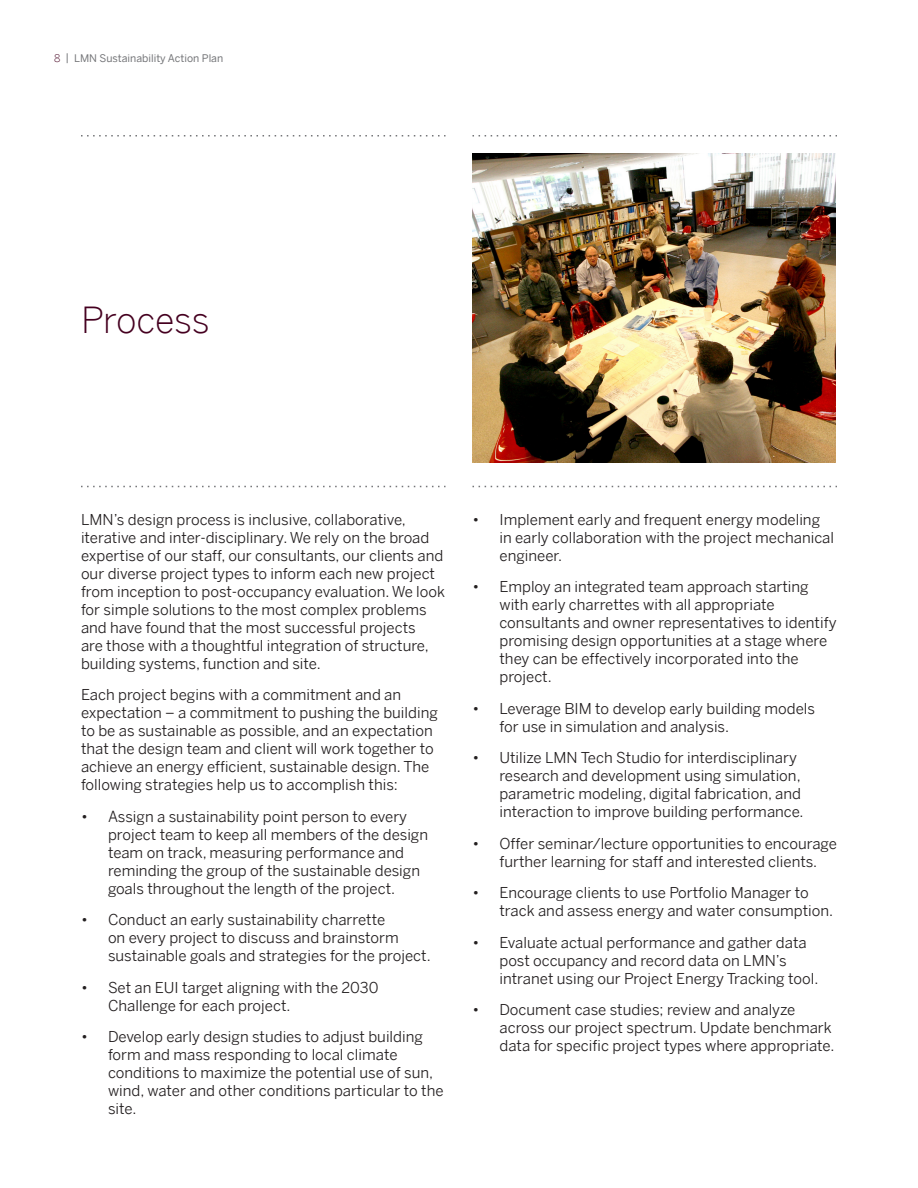
<style>
.page{position:relative;width:918px;height:1188px;background:#fff}
.page>*{position:absolute;margin:0;border:0;box-sizing:border-box;transform-origin:0 0}
.t1{font:300 36px "Benton Sans";letter-spacing:-.01em;color:#450020}
.t2{font:15px/18px "Benton Sans";color:#231f20}
.t3{font:10.5px "Benton Sans";color:#757679}
.s1{font-weight:300;color:#450020}
</style>
<div class="page">
<svg style="left:81px;top:486px;width:365px;height:1px"></svg>
<svg style="left:472px;top:486px;width:365px;height:1px"></svg>
<svg style="left:81px;top:135px;width:365px;height:1px"></svg>
<svg style="left:472px;top:135px;width:365px;height:1px"></svg>
<img style="left:472px;top:153px;width:364px;height:309px">
<p class="t3" style="left:54px;top:51px;width:171px"><span class="s1">8</span> | LMN Sustainability Action Plan</p>
<p class="t1" style="left:81px;top:299px;width:130px">Process</p>
<p class="t2" style="left:81px;top:510px;width:366px">LMN’s design process is inclusive, collaborative, iterative and inter-disciplinary. We rely on the broad expertise of our staff, our consultants, our clients and our diverse project types to inform each new project from inception to post-occupancy evaluation. We look for simple solutions to the most complex problems and have found that the most successful projects<br>are those with a thoughtful integration of structure, building systems, function and site.</p>
<p class="t2" style="left:81px;top:686px;width:358px">Each project begins with a commitment and an expectation – a commitment to pushing the building to be as sustainable as possible, and an expectation that the design team and client will work together to achieve an energy efficient, sustainable design. The following strategies help us to accomplish this:</p>
<p class="t2" style="left:108px;top:807px;width:322px;text-indent:-27px">• Assign a sustainability point person to every project team to keep all members of the design team on track, measuring performance and reminding the group of the sustainable design goals throughout the length of the project.</p>
<p class="t2" style="left:108px;top:911px;width:324px;text-indent:-27px">• Conduct an early sustainability charrette<br>on every project to discuss and brainstorm sustainable goals and strategies for the project.</p>
<p class="t2" style="left:108px;top:978px;width:272px;text-indent:-27px">• Set an EUI target aligning with the 2030<br>Challenge for each project.</p>
<p class="t2" style="left:108px;top:1028px;width:337px;text-indent:-27px">• Develop early design studies to adjust building form and mass responding to local climate conditions to maximize the potential use of sun, wind, water and other conditions particular to the site.</p>
<p class="t2" style="left:500px;top:510px;width:336px;text-indent:-27px">• Implement early and frequent energy modeling in early collaboration with the project mechanical engineer.</p>
<p class="t2" style="left:500px;top:578px;width:339px;text-indent:-27px">• Employ an integrated team approach starting with early charrettes with all appropriate consultants and owner representatives to identify promising design opportunities at a stage where they can be effectively incorporated into the project.</p>
<p class="t2" style="left:500px;top:699px;width:317px;text-indent:-27px">• Leverage BIM to develop early building models for use in simulation and analysis.</p>
<p class="t2" style="left:500px;top:749px;width:306px;text-indent:-27px">• Utilize LMN Tech Studio for interdisciplinary research and development using simulation, parametric modeling, digital fabrication, and interaction to improve building performance.</p>
<p class="t2" style="left:472px;top:834px;width:366px;text-align:center">• Offer seminar/lecture opportunities to encourage further learning for staff and interested clients.</p>
<p class="t2" style="left:500px;top:884px;width:335px;text-indent:-27px">• Encourage clients to use Portfolio Manager to track and assess energy and water consumption.</p>
<p class="t2" style="left:500px;top:933px;width:320px;text-indent:-27px">• Evaluate actual performance and gather data post occupancy and record data on LMN’s intranet using our Project Energy Tracking tool.</p>
<p class="t2" style="left:500px;top:1001px;width:336px;text-indent:-27px">• Document case studies; review and analyze across our project spectrum. Update benchmark data for specific project types where appropriate.</p>
</div>
